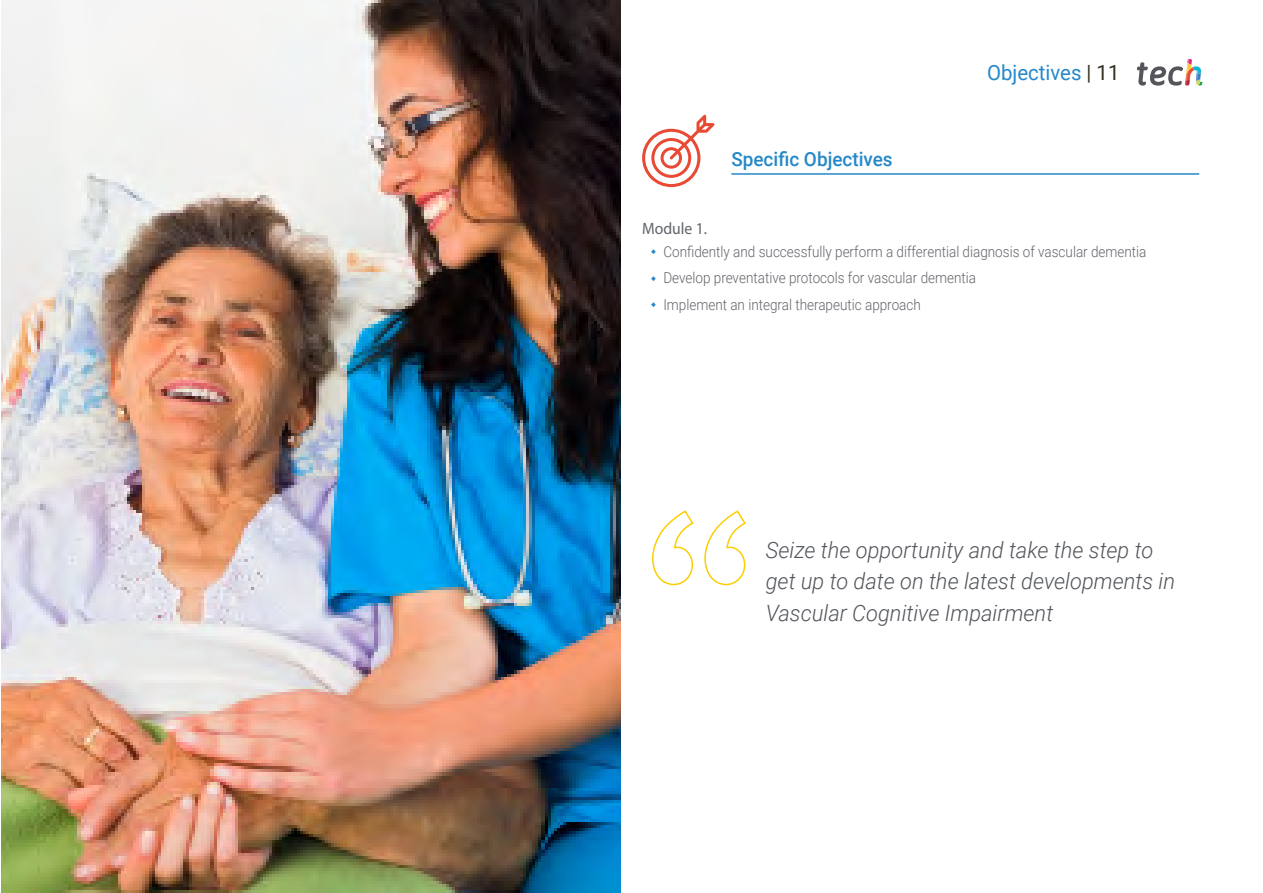
<style>
.page{position:relative;width:1263px;height:893px;background:#fff}
.page>*{position:absolute;margin:0;border:0;box-sizing:border-box;transform-origin:0 0}
.t1{font:italic 300 22.5px/31.5px "Roboto";color:#52555b}
.t2{font:21px "Roboto";color:#2488c9}
.t3{font:500 19.5px "Roboto";color:#2488c9}
.t4{font:16.5px "Myriad Pro";color:#61646a;scale:.95 1}
.t5{font:300 15px/26.7px "Roboto";color:#61646a;scale:.9 1}
.s1{color:#312e20}
</style>
<div class="page">
<svg style="left:642px;top:115px;width:72px;height:72px"></svg>
<hr style="left:731px;top:174px;width:468px;height:1px;background:#2488c9">
<img style="left:1px;top:0;width:620px;height:893px">
<svg style="left:1137px;top:59px;width:65px;height:27px"></svg>
<svg style="left:652px;top:510px;width:94px;height:76px"></svg>
<h3 class="t3" style="left:731px;top:145px;width:163px">Specific Objectives</h3>
<h2 class="t2" style="left:987px;top:57px;width:134px">Objectives <span class="s1">| 11</span></h2>
<p class="t4" style="left:642px;top:219px;width:70px">Module 1.</p>
<p class="t5" style="left:663px;top:237px;width:538px">Confidently and successfully perform a differential diagnosis of vascular dementia<br>Develop preventative protocols for vascular dementia<br>Implement an integral therapeutic approach</p>
<h1 class="t1" style="left:766px;top:533px;width:411px">Seize the opportunity and take the step to get up to date on the latest developments in<br>Vascular Cognitive Impairment</h1>
</div>
